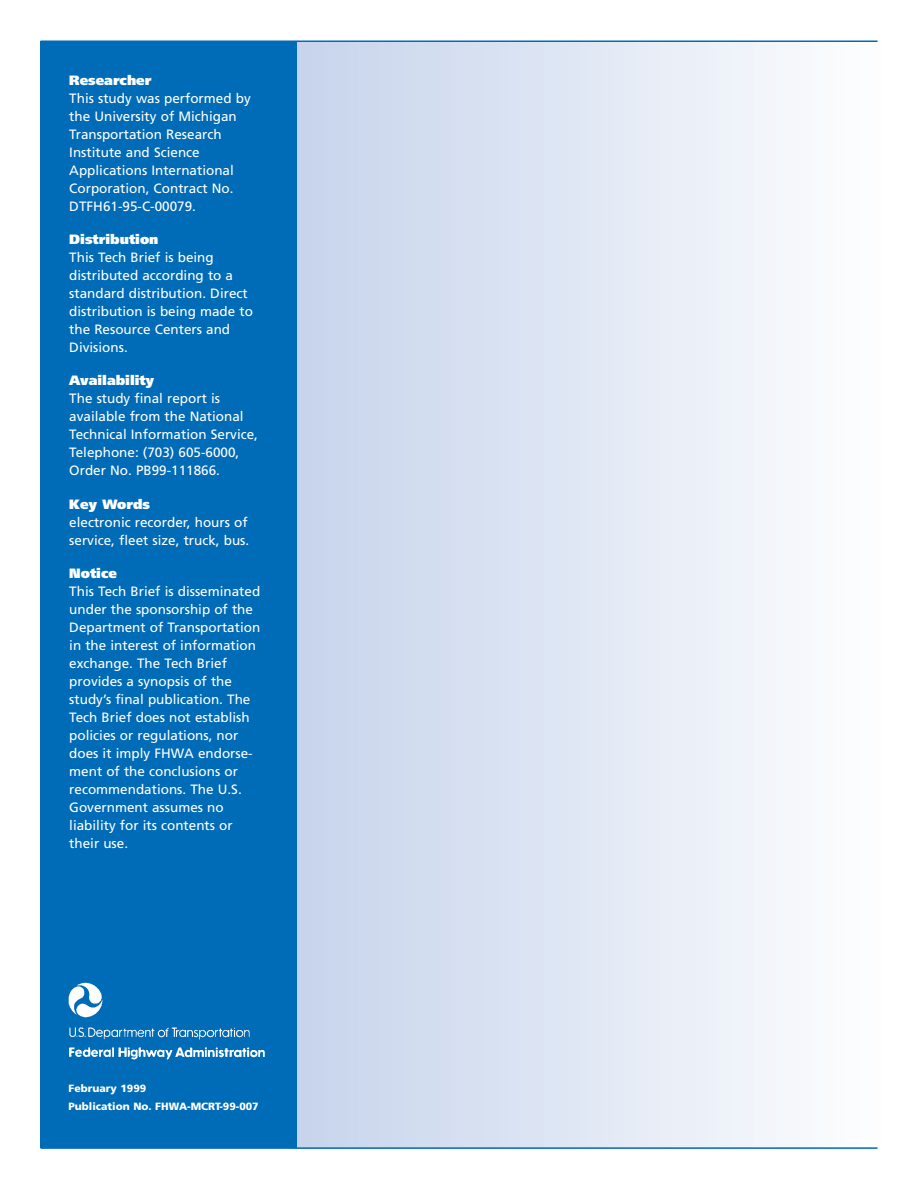
<style>
.page{position:relative;width:918px;height:1188px;background:#fff}
.page>*{position:absolute;margin:0;border:0;box-sizing:border-box;transform-origin:0 0}
.t1{font:13.5px/18px "Frutiger";color:#fff}
.t2{font:900 13.5px "Frutiger";color:#fff}
.t3{font:900 10.5px/18px "Frutiger";color:#fff}
</style>
<div class="page">
<div style="left:290px;top:41px;width:13px;height:1107px;background:#c6d3eb"></div>
<div style="left:298px;top:41px;width:16px;height:1107px;background:#c7d4ec"></div>
<div style="left:310px;top:41px;width:16px;height:1107px;background:#c8d5ec"></div>
<div style="left:321px;top:41px;width:17px;height:1107px;background:#c9d6ed"></div>
<div style="left:333px;top:41px;width:16px;height:1107px;background:#cbd7ed"></div>
<div style="left:344px;top:41px;width:17px;height:1107px;background:#ccd8ed"></div>
<div style="left:356px;top:41px;width:16px;height:1107px;background:#cdd9ee"></div>
<div style="left:368px;top:41px;width:16px;height:1107px;background:#ced9ee"></div>
<div style="left:379px;top:41px;width:17px;height:1107px;background:#cfdaee"></div>
<div style="left:391px;top:41px;width:16px;height:1107px;background:#d0dbef"></div>
<div style="left:402px;top:41px;width:17px;height:1107px;background:#d1dcef"></div>
<div style="left:414px;top:41px;width:17px;height:1107px;background:#d2ddf0"></div>
<div style="left:426px;top:41px;width:16px;height:1107px;background:#d3ddf0"></div>
<div style="left:437px;top:41px;width:17px;height:1107px;background:#d4def0"></div>
<div style="left:449px;top:41px;width:16px;height:1107px;background:#d5dff1"></div>
<div style="left:460px;top:41px;width:17px;height:1107px;background:#d6e0f1"></div>
<div style="left:472px;top:41px;width:17px;height:1107px;background:#d7e0f1"></div>
<div style="left:484px;top:41px;width:16px;height:1107px;background:#d8e1f2"></div>
<div style="left:495px;top:41px;width:17px;height:1107px;background:#d9e2f2"></div>
<div style="left:507px;top:41px;width:16px;height:1107px;background:#dae3f3"></div>
<div style="left:519px;top:41px;width:16px;height:1107px;background:#dbe4f3"></div>
<div style="left:530px;top:41px;width:17px;height:1107px;background:#dce4f3"></div>
<div style="left:542px;top:41px;width:16px;height:1107px;background:#dde6f4"></div>
<div style="left:553px;top:41px;width:17px;height:1107px;background:#dee6f4"></div>
<div style="left:565px;top:41px;width:16px;height:1107px;background:#e0e7f4"></div>
<div style="left:577px;top:41px;width:16px;height:1107px;background:#e1e8f5"></div>
<div style="left:588px;top:41px;width:17px;height:1107px;background:#e2e9f5"></div>
<div style="left:600px;top:41px;width:16px;height:1107px;background:#e3e9f5"></div>
<div style="left:611px;top:41px;width:17px;height:1107px;background:#e4ebf6"></div>
<div style="left:623px;top:41px;width:17px;height:1107px;background:#e5ecf6"></div>
<div style="left:635px;top:41px;width:16px;height:1107px;background:#e7ecf7"></div>
<div style="left:646px;top:41px;width:17px;height:1107px;background:#e8edf7"></div>
<div style="left:658px;top:41px;width:16px;height:1107px;background:#e9eef7"></div>
<div style="left:669px;top:41px;width:17px;height:1107px;background:#eaeff8"></div>
<div style="left:681px;top:41px;width:17px;height:1107px;background:#ebf0f8"></div>
<div style="left:693px;top:41px;width:16px;height:1107px;background:#ecf1f9"></div>
<div style="left:704px;top:41px;width:17px;height:1107px;background:#edf2f9"></div>
<div style="left:716px;top:41px;width:16px;height:1107px;background:#eef2f9"></div>
<div style="left:728px;top:41px;width:16px;height:1107px;background:#eff3fa"></div>
<div style="left:739px;top:41px;width:17px;height:1107px;background:#f0f4fa"></div>
<div style="left:751px;top:41px;width:16px;height:1107px;background:#f2f5fa"></div>
<div style="left:762px;top:41px;width:17px;height:1107px;background:#f3f5fa"></div>
<div style="left:774px;top:41px;width:16px;height:1107px;background:#f4f7fb"></div>
<div style="left:786px;top:41px;width:16px;height:1107px;background:#f5f7fb"></div>
<div style="left:797px;top:41px;width:17px;height:1107px;background:#f6f8fc"></div>
<div style="left:809px;top:41px;width:16px;height:1107px;background:#f7fafc"></div>
<div style="left:820px;top:41px;width:17px;height:1107px;background:#f9fafc"></div>
<div style="left:832px;top:41px;width:17px;height:1107px;background:#fafbfd"></div>
<div style="left:844px;top:41px;width:16px;height:1107px;background:#fbfcfd"></div>
<div style="left:40px;top:41px;width:257px;height:1107px;background:#006bb6"></div>
<img style="left:68px;top:982px;width:197px;height:78px">
<hr style="left:41px;top:40px;width:837px;height:2px;background:#006bb6">
<hr style="left:41px;top:1147px;width:837px;height:2px;background:#006bb6">
<p class="t2" style="left:69px;top:75px;width:84px">Researcher</p>
<p class="t1" style="left:69px;top:90px;width:183px">This study was performed by the University of Michigan<br>Transportation Research<br>Institute and Science<br>Applications International<br>Corporation, Contract No.<br>DTFH61-95-C-00079.</p>
<p class="t2" style="left:69px;top:234px;width:91px">Distribution</p>
<p class="t1" style="left:69px;top:250px;width:185px">This Tech Brief is being distributed according to a standard distribution. Direct distribution is being made to the Resource Centers and<br>Divisions.</p>
<p class="t2" style="left:69px;top:375px;width:86px">Availability</p>
<p class="t1" style="left:69px;top:391px;width:190px">The study final report is available from the National<br>Technical Information Service,<br>Telephone: (703) 605-6000,<br>Order No. PB99-111866.</p>
<p class="t2" style="left:69px;top:499px;width:82px">Key Words</p>
<p class="t1" style="left:69px;top:514px;width:182px">electronic recorder, hours of service, fleet size, truck, bus.</p>
<p class="t2" style="left:69px;top:568px;width:49px">Notice</p>
<p class="t1" style="left:69px;top:583px;width:193px">This Tech Brief is disseminated under the sponsorship of the<br>Department of Transportation in the interest of information exchange. The Tech Brief provides a synopsis of the study’s final publication. The<br>Tech Brief does not establish policies or regulations, nor does it imply FHWA endorse&shy;ment of the conclusions or recommendations. The U.S.<br>Government assumes no liability for its contents or their use.</p>
<p class="t3" style="left:69px;top:1080px;width:192px">February 1999<br>Publication No. FHWA-MCRT-99-007</p>
</div>
